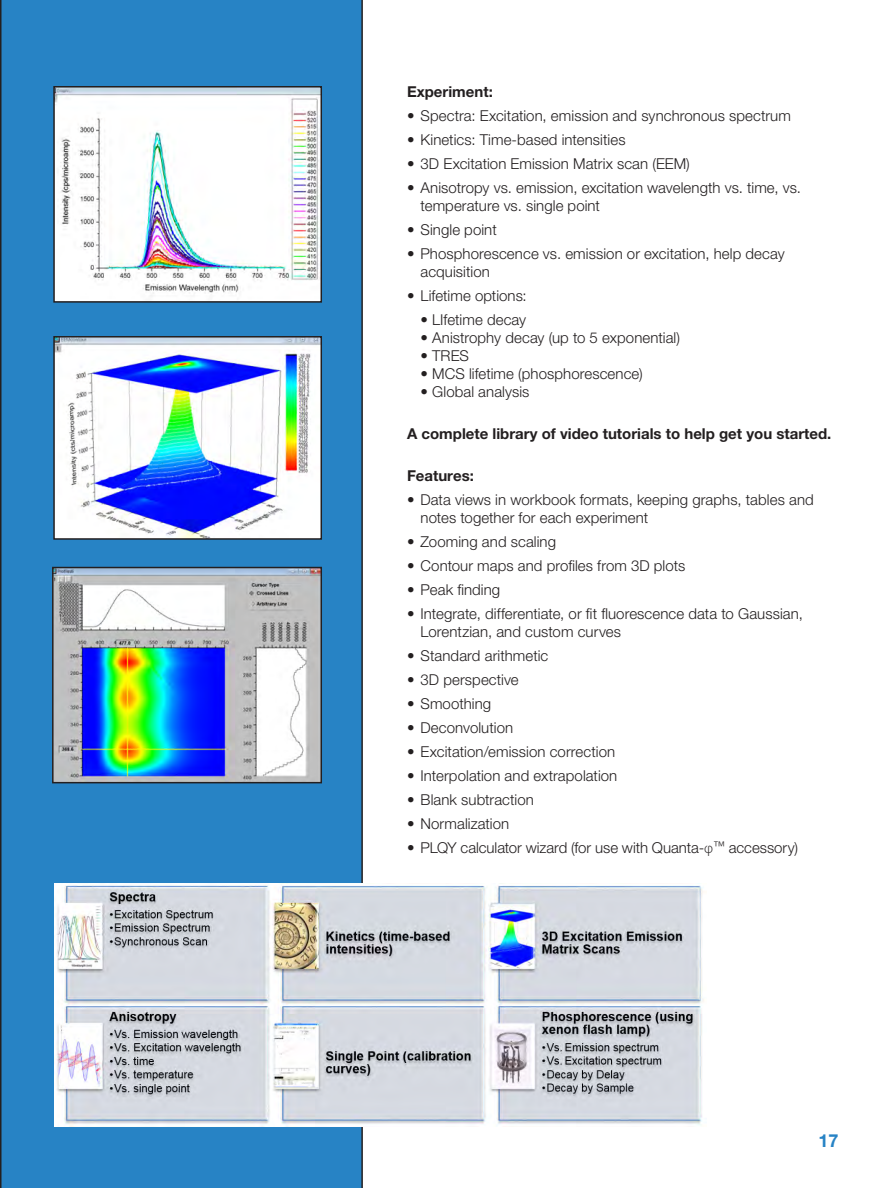
<style>
.page{position:relative;width:891px;height:1188px;background:#fff}
.page>*{position:absolute;margin:0;border:0;box-sizing:border-box;transform-origin:0 0}
.t1{font:700 18px "Helvetica Neue LT Std";color:#2783c5}
.t2{font:300 15px/18px "Helvetica Neue LT Std";letter-spacing:.005em;color:#231f20}
.t3{font:700 15px "Helvetica Neue LT Std";color:#231f20}
.s1{font-family:"Myriad Pro"}
</style>
<div class="page">
<div style="left:0;top:0;width:363px;height:1188px;background:#2783c5"></div>
<img style="left:56px;top:89px;width:263px;height:211px">
<div style="left:53px;top:86px;width:269px;height:217px;border:2px solid #231f20"></div>
<img style="left:56px;top:339px;width:263px;height:198px">
<div style="left:53px;top:336px;width:269px;height:204px;border:2px solid #231f20"></div>
<img style="left:55px;top:570px;width:264px;height:210px">
<div style="left:52px;top:567px;width:270px;height:216px;border:2px solid #231f20"></div>
<img style="left:54px;top:883px;width:650px;height:244px">
<p class="t3" style="left:407px;top:83px;width:87px">Experiment:</p>
<p class="t2" style="left:407px;top:107px;width:385px">• Spectra: Excitation, emission and synchronous spectrum</p>
<p class="t2" style="left:407px;top:131px;width:220px">• Kinetics: Time-based intensities</p>
<p class="t2" style="left:407px;top:155px;width:284px">• 3D Excitation Emission Matrix scan (EEM)</p>
<p class="t2" style="left:421px;top:179px;width:382px;text-indent:-14px">• Anisotropy vs. emission, excitation wavelength vs. time, vs. temperature vs. single point</p>
<p class="t2" style="left:407px;top:221px;width:91px">• Single point</p>
<p class="t2" style="left:421px;top:245px;width:366px;text-indent:-14px">• Phosphorescence vs. emission or excitation, help decay acquisition</p>
<p class="t2" style="left:407px;top:287px;width:121px">• Lifetime options:</p>
<p class="t2" style="left:421px;top:311px;width:107px">• LIfetime decay</p>
<p class="t2" style="left:421px;top:329px;width:261px">• Anistrophy decay (up to 5 exponential)</p>
<p class="t2" style="left:421px;top:347px;width:50px">• TRES</p>
<p class="t2" style="left:421px;top:365px;width:224px">• MCS lifetime (phosphorescence)</p>
<p class="t2" style="left:421px;top:383px;width:110px">• Global analysis</p>
<p class="t3" style="left:407px;top:425px;width:426px">A complete library of video tutorials to help get you started.</p>
<p class="t3" style="left:407px;top:467px;width:68px">Features:</p>
<p class="t2" style="left:421px;top:491px;width:395px;text-indent:-14px">• Data views in workbook formats, keeping graphs, tables and notes together for each experiment</p>
<p class="t2" style="left:407px;top:533px;width:151px">• Zooming and scaling</p>
<p class="t2" style="left:407px;top:557px;width:280px">• Contour maps and profiles from 3D plots</p>
<p class="t2" style="left:407px;top:581px;width:95px">• Peak finding</p>
<p class="t2" style="left:421px;top:605px;width:384px;text-indent:-14px">• Integrate, differentiate, or fit fluorescence data to Gaussian,<br>Lorentzian, and custom curves</p>
<p class="t2" style="left:407px;top:647px;width:143px">• Standard arithmetic</p>
<p class="t2" style="left:407px;top:671px;width:113px">• 3D perspective</p>
<p class="t2" style="left:407px;top:695px;width:86px">• Smoothing</p>
<p class="t2" style="left:407px;top:719px;width:108px">• Deconvolution</p>
<p class="t2" style="left:407px;top:743px;width:210px">• Excitation/emission correction</p>
<p class="t2" style="left:407px;top:767px;width:212px">• Interpolation and extrapolation</p>
<p class="t2" style="left:407px;top:791px;width:128px">• Blank subtraction</p>
<p class="t2" style="left:407px;top:815px;width:104px">• Normalization</p>
<p class="t2" style="left:407px;top:839px;width:392px">• PLQY calculator wizard (for use with Quanta-<span class="s1">φ</span><sup>™</sup> accessory)</p>
<p class="t1" style="left:819px;top:1129px;width:22px">17</p>
</div>
